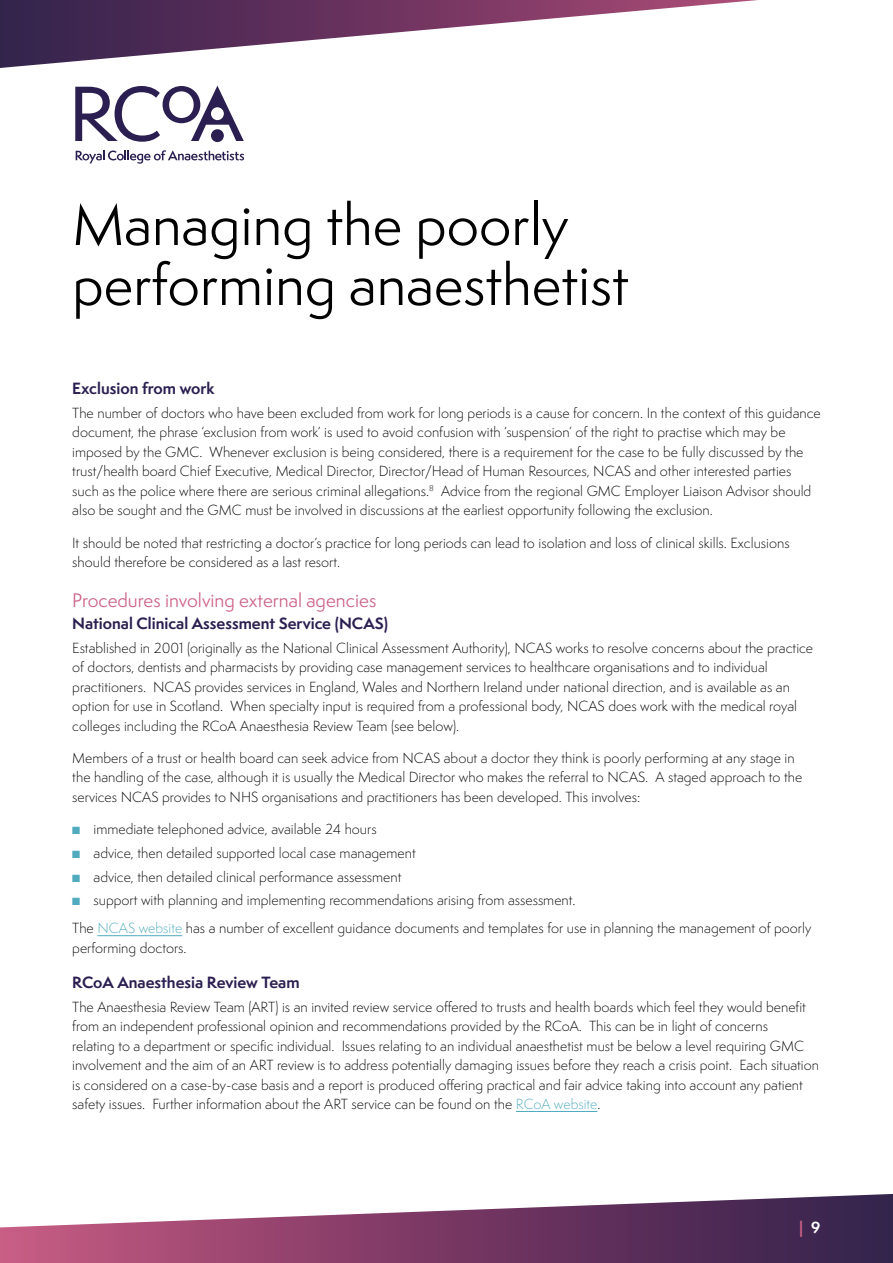
<style>
.page{position:relative;width:893px;height:1263px;background:#fff}
.page>*{position:absolute;margin:0;border:0;box-sizing:border-box;transform-origin:0 0}
.t1{font:54px/60px "Semplicita Pro";color:#000}
.t2{font:18px "Semplicita Pro";color:#cd6084}
.t3{font:700 15px "Semplicita Pro";color:#2b1f51}
.t4{font:700 15px "Semplicita Pro";color:#cd6084}
.t5{font:300 13.5px/19.5px "Semplicita Pro";color:#000}
.s1{color:#50abbf}
.s2{color:#fff}
</style>
<div class="page">
<svg style="left:0;top:1194px;width:893px;height:69px"></svg>
<svg style="left:0;top:0;width:758px;height:68px"></svg>
<svg style="left:76px;top:150px;width:168px;height:14px"></svg>
<svg style="left:75px;top:86px;width:169px;height:56px"></svg>
<hr style="left:97px;top:935px;width:85px;height:1px;background:#50abbf">
<hr style="left:516px;top:1111px;width:81px;height:1px;background:#50abbf">
<h1 class="t1" style="left:72px;top:194px;width:558px">Managing the poorly performing anaesthetist</h1>
<p class="t3" style="left:72px;top:377px;width:144px">Exclusion from work</p>
<p class="t5" style="left:72px;top:403px;width:750px">The number of doctors who have been excluded from work for long periods is a cause for concern. In the context of this guidance document, the phrase ‘exclusion from work’ is used to avoid confusion with ‘suspension’ of the right to practise which may be imposed by the GMC. Whenever exclusion is being considered, there is a requirement for the case to be fully discussed by the trust/health board Chief Executive, Medical Director, Director/Head of Human Resources, NCAS and other interested parties such as the police where there are serious criminal allegations.<sup>8</sup> Advice from the regional GMC Employer Liaison Advisor should also be sought and the GMC must be involved in discussions at the earliest opportunity following the exclusion.</p>
<p class="t5" style="left:72px;top:533px;width:719px">It should be noted that restricting a doctor’s practice for long periods can lead to isolation and loss of clinical skills. Exclusions should therefore be considered as a last resort.</p>
<h2 class="t2" style="left:72px;top:587px;width:306px">Procedures involving external agencies</h2>
<p class="t3" style="left:72px;top:612px;width:317px">National Clinical Assessment Service (NCAS)</p>
<p class="t5" style="left:72px;top:638px;width:742px">Established in 2001 (originally as the National Clinical Assessment Authority), NCAS works to resolve concerns about the practice of doctors, dentists and pharmacists by providing case management services to healthcare organisations and to individual practitioners. NCAS provides services in England, Wales and Northern Ireland under national direction, and is available as an option for use in Scotland. When specialty input is required from a professional body, NCAS does work with the medical royal colleges including the RCoA Anaesthesia Review Team (see below).</p>
<p class="t5" style="left:72px;top:748px;width:732px">Members of a trust or health board can seek advice from NCAS about a doctor they think is poorly performing at any stage in the handling of the case, although it is usually the Medical Director who makes the referral to NCAS. A staged approach to the services NCAS provides to NHS organisations and practitioners has been developed. This involves:</p>
<p class="t5" style="left:72px;top:819px;width:306px"><span class="s1">■</span> immediate telephoned advice, available 24 hours</p>
<p class="t5" style="left:72px;top:843px;width:345px"><span class="s1">■</span> advice, then detailed supported local case management</p>
<p class="t5" style="left:72px;top:867px;width:331px"><span class="s1">■</span> advice, then detailed clinical performance assessment</p>
<p class="t5" style="left:72px;top:886px;width:741px;line-height:28px"><span class="s1">■</span> support with planning and implementing recommendations arising from assessment.<br>The <span class="s1">NCAS website</span> has a number of excellent guidance documents and templates for use in planning the management of poorly</p>
<p class="t5" style="left:72px;top:938px;width:116px">performing doctors.</p>
<p class="t3" style="left:72px;top:971px;width:229px">RCoA Anaesthesia Review Team</p>
<p class="t5" style="left:72px;top:997px;width:748px">The Anaesthesia Review Team (ART) is an invited review service offered to trusts and health boards which feel they would benefit from an independent professional opinion and recommendations provided by the RCoA. This can be in light of concerns<br>relating to a department or specific individual. Issues relating to an individual anaesthetist must be below a level requiring GMC involvement and the aim of an ART review is to address potentially damaging issues before they reach a crisis point. Each situation is considered on a case-by-case basis and a report is produced offering practical and fair advice taking into account any patient safety issues. Further information about the ART service can be found on the <span class="s1">RCoA website</span>.</p>
<p class="t4" style="left:799px;top:1216px;width:23px">| <span class="s2">9</span></p>
</div>
